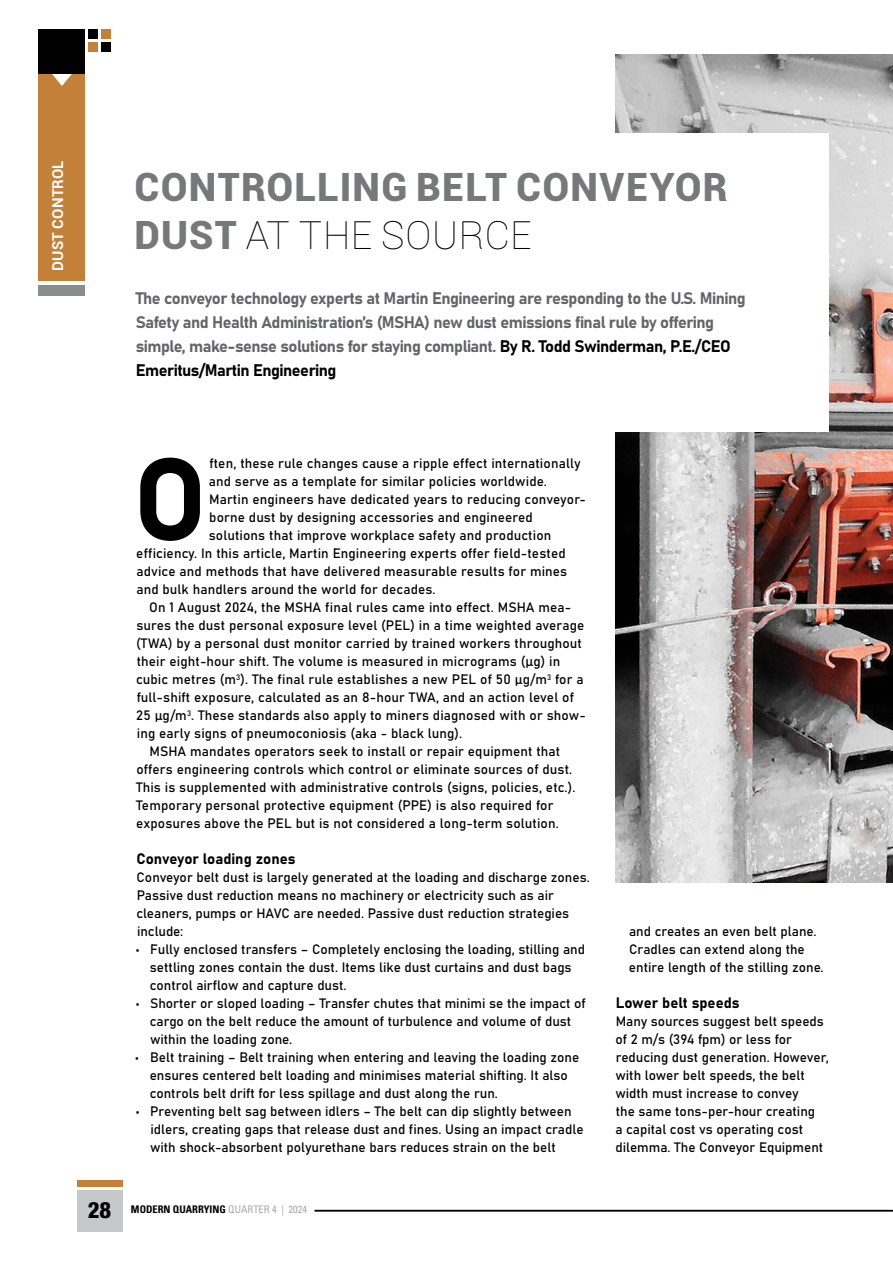
<style>
.page{position:relative;width:893px;height:1263px;background:#fff}
.page>*{position:absolute;margin:0;border:0;box-sizing:border-box;transform-origin:0 0}
.t1{font:114.9px "Bahnschrift";color:#000}
.t2{font:900 39px/48px "Roboto";letter-spacing:.03em;color:#77787b}
.t3{font:16.5px/24px "Bahnschrift";letter-spacing:-.03em;color:#636466}
.t4{font:15px "Bahnschrift";color:#000}
.t5{font:700 15px "Roboto";letter-spacing:.01em;color:#fff}
.t6{font:13.5px/18px "Bahnschrift";color:#000}
.t7{font:700 condensed 10.5px "Univers LT Std";color:#000}
.s1{font-weight:100;color:#000}
.s2{color:#000}
.s3{font-family:"Helvetica Neue LT Std";font-weight:800;font-size:22.5px}
.s4{font-weight:400;color:#a7a9ac}
</style>
<div class="page">
<div style="left:77px;top:1191px;width:45px;height:41px;background:#c7c8ca"></div>
<div style="left:77px;top:1180px;width:45px;height:6px;background:#c38038"></div>
<hr style="left:315px;top:1210px;width:578px;height:1px;background:#000">
<img style="left:615px;top:54px;width:278px;height:828px">
<div style="left:39px;top:63px;width:46px;height:218px;background:#c38038"></div>
<div style="left:39px;top:285px;width:46px;height:11px;background:#8a8c8e"></div>
<svg style="left:52px;top:74px;width:20px;height:12px"></svg>
<div style="left:39px;top:29px;width:46px;height:45px;background:#000"></div>
<div style="left:88px;top:30px;width:10px;height:9px;background:#000"></div>
<div style="left:88px;top:42px;width:10px;height:10px;background:#c38038"></div>
<div style="left:101px;top:30px;width:10px;height:9px;background:#c38038"></div>
<div style="left:101px;top:42px;width:10px;height:10px;background:#000"></div>
<div style="left:483px;top:134px;width:346px;height:298px;background:#fff"></div>
<p class="t5" style="left:47px;top:271px;width:112px;rotate:-90deg">DUST CONTROL</p>
<h2 class="t2" style="left:135px;top:161px;width:595px">CONTROLLING BELT CONVEYOR<br>DUST <span class="s1">AT THE SOURCE</span></h2>
<p class="t3" style="left:136px;top:285px;width:611px">The conveyor technology experts at Martin Engineering are responding to the U.S. Mining Safety and Health Administration’s (MSHA) new dust emissions final rule by offering simple, make-sense solutions for staying compliant. <span class="s2">By R. Todd Swinderman, P.E./CEO Emeritus/Martin Engineering</span></p>
<h1 class="t1" style="left:133px;top:412px;width:76px">O</h1>
<p class="t6" style="left:209px;top:453px;width:373px">ften, these rule changes cause a ripple effect internationally</p>
<p class="t6" style="left:209px;top:471px;width:340px">and serve as a template for similar policies worldwide.</p>
<p class="t6" style="left:209px;top:489px;width:378px">Martin engineers have dedicated years to reducing conveyor-</p>
<p class="t6" style="left:209px;top:507px;width:325px">borne dust by designing accessories and engineered</p>
<p class="t6" style="left:209px;top:525px;width:344px">solutions that improve workplace safety and production</p>
<p class="t6" style="left:136px;top:543px;width:431px">efficiency. In this article, Martin Engineering experts offer field-tested</p>
<p class="t6" style="left:136px;top:561px;width:432px">advice and methods that have delivered measurable results for mines</p>
<p class="t6" style="left:136px;top:579px;width:301px">and bulk handlers around the world for decades.</p>
<p class="t6" style="left:149px;top:597px;width:424px">On 1 August 2024, the MSHA final rules came into effect. MSHA mea-</p>
<p class="t6" style="left:136px;top:615px;width:450px">sures the dust personal exposure level (PEL) in a time weighted average</p>
<p class="t6" style="left:136px;top:633px;width:447px">(TWA) by a personal dust monitor carried by trained workers throughout</p>
<p class="t6" style="left:137px;top:651px;width:425px">their eight-hour shift. The volume is measured in micrograms (μg) in</p>
<p class="t6" style="left:136px;top:669px;width:449px">cubic metres (m<sup>3</sup>). The final rule establishes a new PEL of 50 μg/m<sup>3</sup> for a</p>
<p class="t6" style="left:137px;top:687px;width:439px">full-shift exposure, calculated as an 8-hour TWA, and an action level of</p>
<p class="t6" style="left:136px;top:705px;width:451px">25 μg/m<sup>3</sup>. These standards also apply to miners diagnosed with or show-</p>
<p class="t6" style="left:137px;top:723px;width:327px">ing early signs of pneumoconiosis (aka - black lung).</p>
<p class="t6" style="left:149px;top:741px;width:412px">MSHA mandates operators seek to install or repair equipment that</p>
<p class="t6" style="left:136px;top:759px;width:437px">offers engineering controls which control or eliminate sources of dust.</p>
<p class="t6" style="left:136px;top:777px;width:441px">This is supplemented with administrative controls (signs, policies, etc.).</p>
<p class="t6" style="left:136px;top:795px;width:419px">Temporary personal protective equipment (PPE) is also required for</p>
<p class="t6" style="left:136px;top:813px;width:424px">exposures above the PEL but is not considered a long-term solution.</p>
<p class="t4" style="left:137px;top:847px;width:161px">Conveyor loading zones</p>
<p class="t6" style="left:136px;top:867px;width:455px">Conveyor belt dust is largely generated at the loading and discharge zones.<br>Passive dust reduction means no machinery or electricity such as air cleaners, pumps or HAVC are needed. Passive dust reduction strategies include:</p>
<p class="t6" style="left:150px;top:939px;width:437px;text-indent:-14px">• Fully enclosed transfers – Completely enclosing the loading, stilling and settling zones contain the dust. Items like dust curtains and dust bags control airflow and capture dust.</p>
<p class="t6" style="left:150px;top:993px;width:437px;text-indent:-14px">• Shorter or sloped loading – Transfer chutes that minimi se the impact of cargo on the belt reduce the amount of turbulence and volume of dust within the loading zone.</p>
<p class="t6" style="left:150px;top:1047px;width:431px;text-indent:-14px">• Belt training – Belt training when entering and leaving the loading zone ensures centered belt loading and minimises material shifting. It also controls belt drift for less spillage and dust along the run.</p>
<p class="t6" style="left:150px;top:1101px;width:435px;text-indent:-14px">• Preventing belt sag between idlers – The belt can dip slightly between idlers, creating gaps that release dust and fines. Using an impact cradle with shock-absorbent polyurethane bars reduces strain on the belt</p>
<p class="t7" style="left:88px;top:1203px;width:221px"><span class="s3">28</span> MODERN QUARRYING <span class="s4">QUARTER 4 | 2024</span></p>
<p class="t6" style="left:629px;top:921px;width:196px">and creates an even belt plane.<br>Cradles can extend along the entire length of the stilling zone.</p>
<p class="t4" style="left:616px;top:991px;width:125px">Lower belt speeds</p>
<p class="t6" style="left:615px;top:1011px;width:215px">Many sources suggest belt speeds of 2 m/s (394 fpm) or less for reducing dust generation. However, with lower belt speeds, the belt width must increase to convey<br>the same tons-per-hour creating<br>a capital cost vs operating cost dilemma. The Conveyor Equipment</p>
</div>
